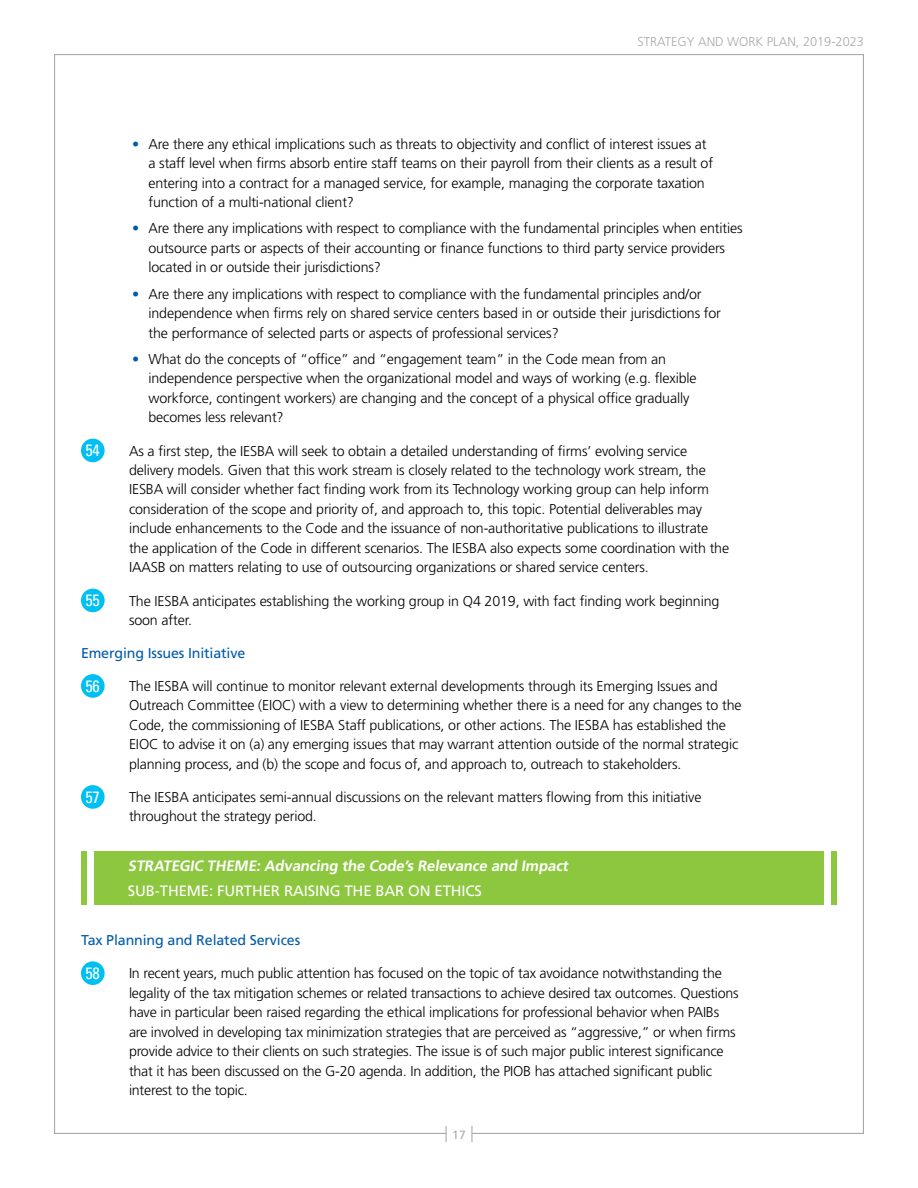
<style>
.page{position:relative;width:918px;height:1188px;background:#fff}
.page>*{position:absolute;margin:0;border:0;box-sizing:border-box;transform-origin:0 0}
.t1{font:condensed 16.5px "Univers LT Std";letter-spacing:-.025em;color:#fff}
.t2{font:700 15px "Frutiger LT Std";color:#fff}
.t3{font:15px "Frutiger LT Std";letter-spacing:-.01em;color:#fff}
.t4{font:300 14.25px/19.5px "Frutiger LT Std";letter-spacing:-.01em;color:#000}
.t5{font:14.25px "Frutiger LT Std";letter-spacing:-.01em;color:#005baa}
.t6{font:300 12.75px "Frutiger LT Std";color:#a7a9ac}
.t7{font:12px "Frutiger LT Std";color:#a7a9ac}
.s1{color:#005baa}
</style>
<div class="page">
<svg style="left:446px;top:1126px;width:26px;height:16px"></svg>
<div style="left:81px;top:439px;width:24px;height:23px;background:#00c0f3;border-radius:50%"></div>
<div style="left:81px;top:589px;width:24px;height:23px;background:#00c0f3;border-radius:50%"></div>
<div style="left:81px;top:674px;width:24px;height:24px;background:#00c0f3;border-radius:50%"></div>
<div style="left:81px;top:785px;width:24px;height:24px;background:#00c0f3;border-radius:50%"></div>
<div style="left:81px;top:961px;width:24px;height:24px;background:#00c0f3;border-radius:50%"></div>
<div style="left:94px;top:851px;width:730px;height:54px;background:#8dc63f"></div>
<div style="left:81px;top:851px;width:7px;height:54px;background:#8dc63f"></div>
<div style="left:830px;top:851px;width:7px;height:54px;background:#8dc63f"></div>
<p class="t6" style="left:637px;top:35px;width:228px">STRATEGY AND WORK PLAN, 2019-2023</p>
<p class="t4" style="left:149px;top:134px;width:566px;text-indent:-17px"><span class="s1">•</span> Are there any ethical implications such as threats to objectivity and conflict of interest issues at a staff level when firms absorb entire staff teams on their payroll from their clients as a result of entering into a contract for a managed service, for example, managing the corporate taxation function of a multi-national client?</p>
<p class="t4" style="left:149px;top:219px;width:596px;text-indent:-17px"><span class="s1">•</span> Are there any implications with respect to compliance with the fundamental principles when entities outsource parts or aspects of their accounting or finance functions to third party service providers located in or outside their jurisdictions?</p>
<p class="t4" style="left:149px;top:284px;width:574px;text-indent:-17px"><span class="s1">•</span> Are there any implications with respect to compliance with the fundamental principles and/or independence when firms rely on shared service centers based in or outside their jurisdictions for the performance of selected parts or aspects of professional services?</p>
<p class="t4" style="left:149px;top:349px;width:550px;text-indent:-17px"><span class="s1">•</span> What do the concepts of “office” and “engagement team” in the Code mean from an independence perspective when the organizational model and ways of working (e.g. flexible workforce, contingent workers) are changing and the concept of a physical office gradually becomes less relevant?</p>
<p class="t1" style="left:86px;top:440px;width:16px">54</p>
<p class="t4" style="left:129px;top:441px;width:602px">As a first step, the IESBA will seek to obtain a detailed understanding of firms’ evolving service delivery models. Given that this work stream is closely related to the technology work stream, the IESBA will consider whether fact finding work from its Technology working group can help inform consideration of the scope and priority of, and approach to, this topic. Potential deliverables may include enhancements to the Code and the issuance of non-authoritative publications to illustrate the application of the Code in different scenarios. The IESBA also expects some coordination with the IAASB on matters relating to use of outsourcing organizations or shared service centers.</p>
<p class="t1" style="left:86px;top:590px;width:16px">55</p>
<p class="t4" style="left:129px;top:591px;width:592px">The IESBA anticipates establishing the working group in Q4 2019, with fact finding work beginning soon after.</p>
<p class="t5" style="left:81px;top:645px;width:166px">Emerging Issues Initiative</p>
<p class="t1" style="left:86px;top:676px;width:16px">56</p>
<p class="t4" style="left:129px;top:677px;width:614px">The IESBA will continue to monitor relevant external developments through its Emerging Issues and Outreach Committee (EIOC) with a view to determining whether there is a need for any changes to the Code, the commissioning of IESBA Staff publications, or other actions. The IESBA has established the EIOC to advise it on (a) any emerging issues that may warrant attention outside of the normal strategic planning process, and (b) the scope and focus of, and approach to, outreach to stakeholders.</p>
<p class="t1" style="left:86px;top:787px;width:16px">57</p>
<p class="t4" style="left:129px;top:788px;width:574px">The IESBA anticipates semi-annual discussions on the relevant matters flowing from this initiative throughout the strategy period.</p>
<p class="t2" style="left:128px;top:857px;width:444px">STRATEGIC THEME: Advancing the Code’s Relevance and Impact</p>
<p class="t3" style="left:128px;top:882px;width:356px">SUB-THEME: FURTHER RAISING THE BAR ON ETHICS</p>
<p class="t5" style="left:81px;top:932px;width:221px">Tax Planning and Related Services</p>
<p class="t1" style="left:86px;top:963px;width:16px">58</p>
<p class="t4" style="left:129px;top:964px;width:611px">In recent years, much public attention has focused on the topic of tax avoidance notwithstanding the legality of the tax mitigation schemes or related transactions to achieve desired tax outcomes. Questions have in particular been raised regarding the ethical implications for professional behavior when PAIBs are involved in developing tax minimization strategies that are perceived as “aggressive,” or when firms provide advice to their clients on such strategies. The issue is of such major public interest significance that it has been discussed on the G-20 agenda. In addition, the PIOB has attached significant public interest to the topic.</p>
<p class="t7" style="left:452px;top:1127px;width:15px">17</p>
</div>
